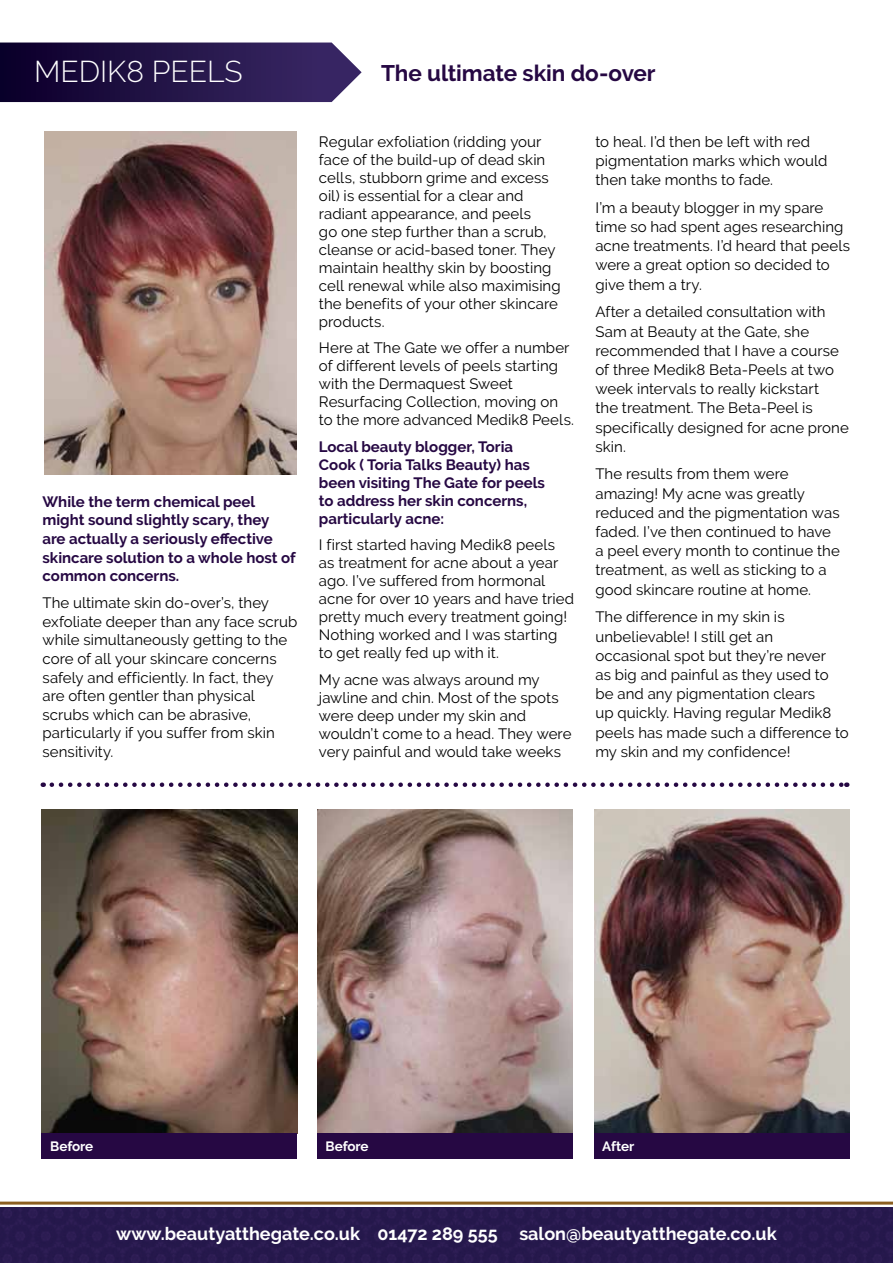
<style>
.page{position:relative;width:893px;height:1263px;background:#fff}
.page>*{position:absolute;margin:0;border:0;box-sizing:border-box;transform-origin:0 0}
.t1{font:300 30px "Raleway";color:#fff}
.t2{font:700 22.5px "Raleway";letter-spacing:-.005em;color:#260843}
.t3{font:700 18px "Raleway";color:#fff}
.t4{font:15px/19.2px "Raleway";letter-spacing:.005em;color:#000}
.t5{font:700 15px/18.6px "Raleway";color:#260843}
.t6{font:700 13.5px "Raleway";letter-spacing:-.005em;color:#fff}
</style>
<div class="page">
<div style="left:0;top:1208px;width:893px;height:55px;background:#26194d"></div>
<hr style="left:0;top:1201px;width:893px;height:3px;background:#8b5f20">
<img style="left:44px;top:132px;width:253px;height:343px">
<img style="left:594px;top:810px;width:255px;height:323px">
<img style="left:42px;top:810px;width:255px;height:323px">
<img style="left:317px;top:810px;width:255px;height:323px">
<svg style="left:0;top:43px;width:362px;height:59px;background:#2c1d4f"></svg>
<div style="left:42px;top:1133px;width:255px;height:25px;background:#260843"></div>
<div style="left:317px;top:1133px;width:255px;height:25px;background:#260843"></div>
<div style="left:594px;top:1133px;width:255px;height:25px;background:#260843"></div>
<svg style="left:52px;top:782px;width:795px;height:5px"></svg>
<h1 class="t1" style="left:34px;top:54px;width:210px">MEDIK8 PEELS</h1>
<h2 class="t2" style="left:381px;top:60px;width:276px">The ultimate skin do-over</h2>
<p class="t5" style="left:43px;top:492px;width:255px">While the term chemical peel might sound slightly scary, they are actually a seriously effective skincare solution to a whole host of common concerns.</p>
<p class="t4" style="left:43px;top:594px;width:256px;line-height:18.6px">The ultimate skin do-over’s, they exfoliate deeper than any face scrub while simultaneously getting to the core of all your skincare concerns safely and efficiently. In fact, they are often gentler than physical scrubs which can be abrasive, particularly if you suffer from skin sensitivity.</p>
<p class="t4" style="left:319px;top:132px;width:243px;line-height:18px">Regular exfoliation (ridding your face of the build-up of dead skin cells, stubborn grime and excess oil) is essential for a clear and radiant appearance, and peels<br>go one step further than a scrub, cleanse or acid-based toner. They maintain healthy skin by boosting cell renewal while also maximising the benefits of your other skincare products.</p>
<p class="t4" style="left:319px;top:339px;width:257px;line-height:18px">Here at The Gate we offer a number of different levels of peels starting with the Dermaquest Sweet Resurfacing Collection, moving on to the more advanced Medik8 Peels.</p>
<p class="t5" style="left:319px;top:438px;width:227px;line-height:18px">Local beauty blogger, Toria<br>Cook ( Toria Talks Beauty) has been visiting The Gate for peels to address her skin concerns, particularly acne:</p>
<p class="t4" style="left:319px;top:536px;width:257px;line-height:18px">I first started having Medik8 peels as treatment for acne about a year ago. I’ve suffered from hormonal acne for over 10 years and have tried pretty much every treatment going!<br>Nothing worked and I was starting to get really fed up with it.</p>
<p class="t4" style="left:319px;top:670px;width:254px;line-height:18px">My acne was always around my jawline and chin. Most of the spots were deep under my skin and wouldn’t come to a head. They were very painful and would take weeks</p>
<p class="t4" style="left:595px;top:132px;width:233px">to heal. I’d then be left with red pigmentation marks which would then take months to fade.</p>
<p class="t4" style="left:595px;top:198px;width:256px">I’m a beauty blogger in my spare time so had spent ages researching acne treatments. I’d heard that peels were a great option so decided to give them a try.</p>
<p class="t4" style="left:595px;top:302px;width:255px">After a detailed consultation with<br>Sam at Beauty at the Gate, she recommended that I have a course of three Medik8 Beta-Peels at two week intervals to really kickstart<br>the treatment. The Beta-Peel is specifically designed for acne prone skin.</p>
<p class="t4" style="left:595px;top:464px;width:246px">The results from them were amazing! My acne was greatly reduced and the pigmentation was faded. I’ve then continued to have a peel every month to continue the treatment, as well as sticking to a good skincare routine at home.</p>
<p class="t4" style="left:595px;top:607px;width:255px">The difference in my skin is unbelievable! I still get an occasional spot but they’re never<br>as big and painful as they used to be and any pigmentation clears<br>up quickly. Having regular Medik8 peels has made such a difference to my skin and my confidence!</p>
<p class="t6" style="left:50px;top:1138px;width:44px">Before</p>
<p class="t6" style="left:326px;top:1138px;width:44px">Before</p>
<p class="t6" style="left:602px;top:1138px;width:34px">After</p>
<p class="t3" style="left:116px;top:1223px;width:662px">www.beautyatthegate.co.uk 01472 289 555 salon@beautyatthegate.co.uk</p>
</div>
